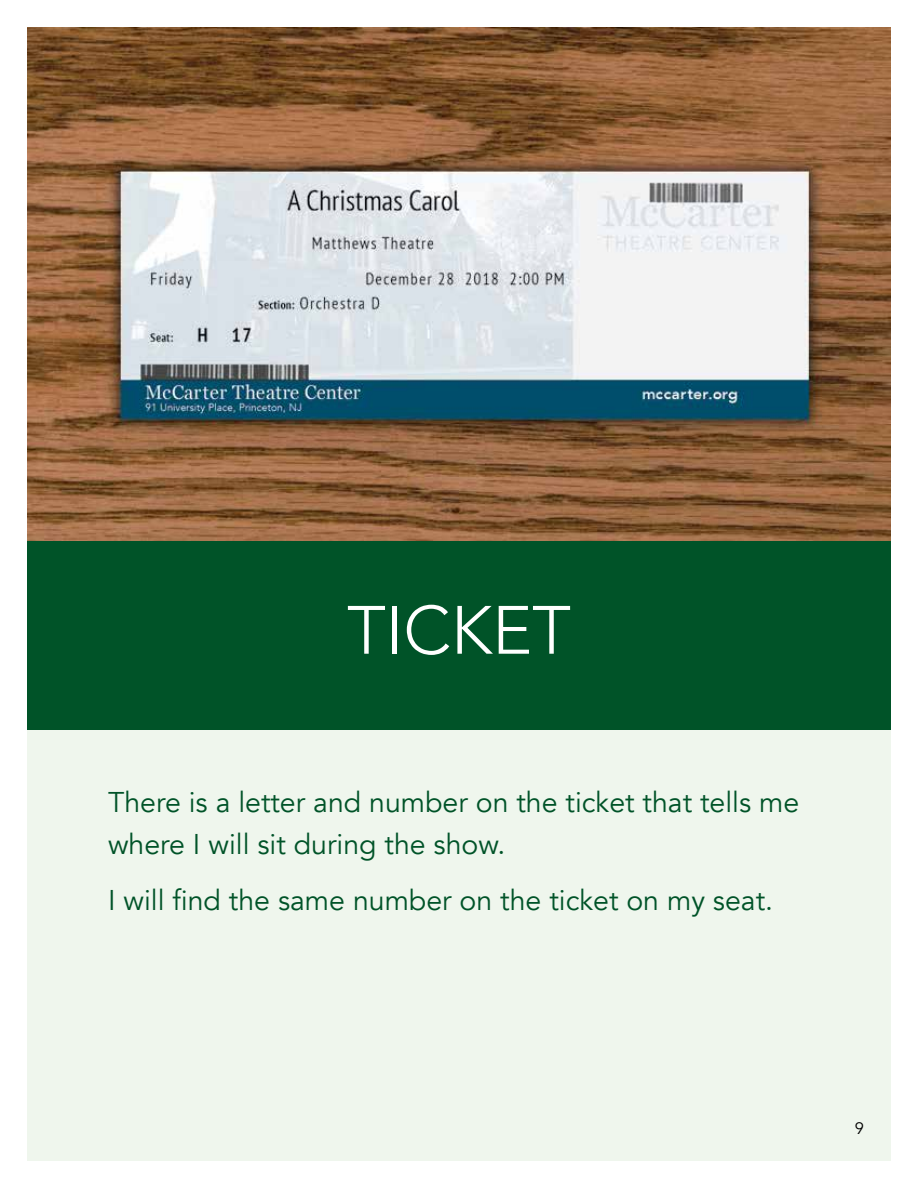
<style>
.page{position:relative;width:918px;height:1188px;background:#fff}
.page>*{position:absolute;margin:0;border:0;box-sizing:border-box;transform-origin:0 0}
.t1{font:300 67.5px "Avenir";color:#fff}
.t2{font:28.5px/42px "Avenir";color:#005328}
.t3{font:16.5px "Avenir";color:#000}
</style>
<div class="page">
<img style="left:27px;top:28px;width:864px;height:513px">
<div style="left:27px;top:724px;width:864px;height:437px;background:#eff6ed"></div>
<div style="left:27px;top:541px;width:864px;height:189px;background:#005328"></div>
<h1 class="t1" style="left:347px;top:591px;width:225px">TICKET</h1>
<p class="t2" style="left:108px;top:782px;width:693px">There is a letter and number on the ticket that tells me where I will sit during the show.</p>
<p class="t2" style="left:108px;top:880px;width:667px">I will find the same number on the ticket on my seat.</p>
<p class="t3" style="left:855px;top:1118px;width:11px">9</p>
</div>
